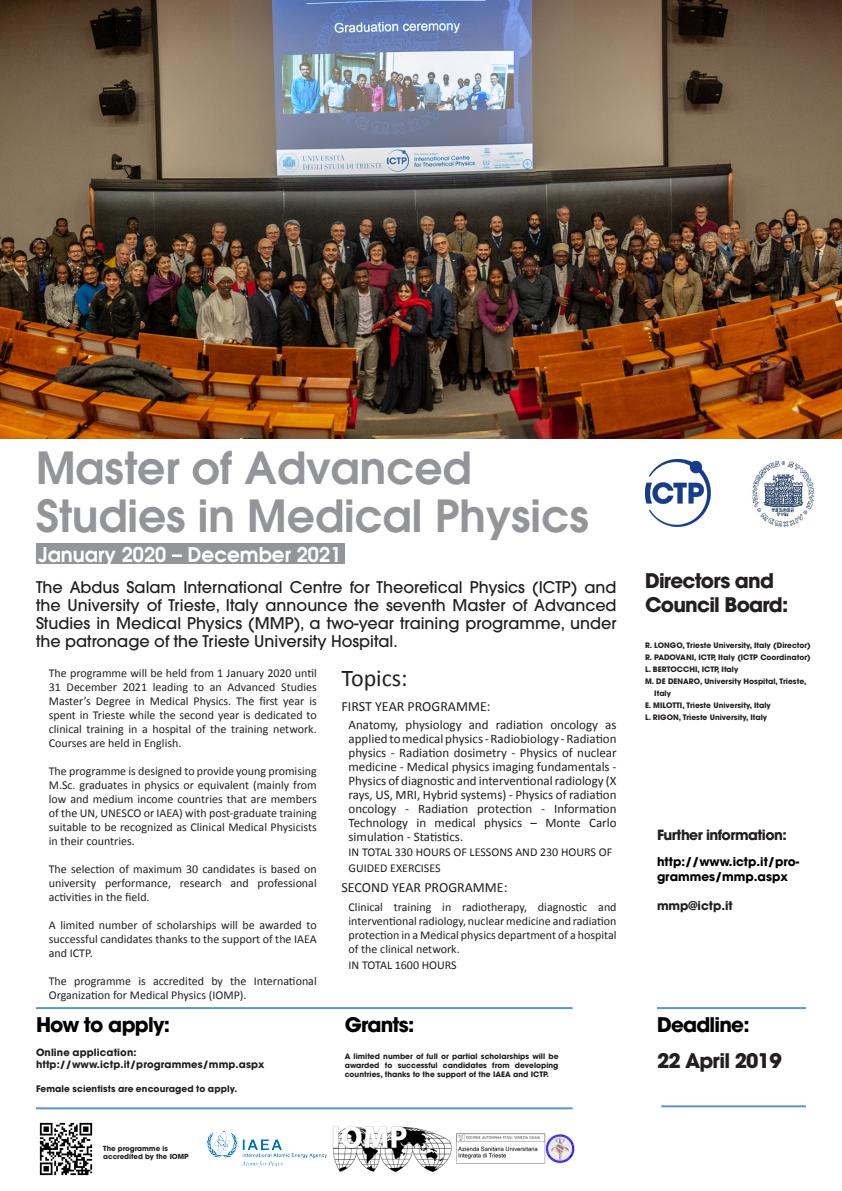
<style>
.page{position:relative;width:842px;height:1191px;background:#fff}
.page>*{position:absolute;margin:0;border:0;box-sizing:border-box;transform-origin:0 0}
.t1{font:600 44px "Avant Garde";color:#939598}
.t2{font:24px "Calibri";color:#231f20}
.t3{font:700 20px/24px "Avant Garde";letter-spacing:-.04em;color:#231f20}
.t4{font:700 20px "Avant Garde";letter-spacing:-.04em;color:#000}
.t5{font:20px "Avant Garde Gothic Bold T.";color:#fff}
.t6{font:500 16px/18px "Avant Garde";color:#231f20;text-align:justify}
.t7{font:14px "Calibri";color:#231f20}
.t8{font:700 14px "Avant Garde";letter-spacing:-.04em;color:#231f20}
.t9{font:13px/14px "Calibri";color:#231f20;text-align:justify}
.t10{font:12px/14px "Calibri";color:#231f20;text-align:justify}
.t11{font:700 12px/14.4px "Avant Garde";color:#000}
.t12{font:700 12px "Avant Garde";color:#231f20}
.Body{font:700 10px "Avant Garde";letter-spacing:.01em;color:#231f20}
.Body-2{font:700 9px "Avant Garde";letter-spacing:.01em;color:#231f20}
.t13{font:700 7.5px/9px "Avant Garde";color:#231f20}
.t14{font:700 7px "Avant Garde";color:#231f20}
</style>
<div class="page">
<img style="left:0;top:0;width:842px;height:438px">
<hr style="left:36px;top:1007px;width:537px;height:2px;background:#5d94c9">
<hr style="left:36px;top:1107px;width:537px;height:2px;background:#5d94c9">
<hr style="left:657px;top:1007px;width:149px;height:2px;background:#5d94c9">
<hr style="left:661px;top:1105px;width:145px;height:2px;background:#5d94c9">
<img style="left:645px;top:459px;width:66px;height:67px">
<img style="left:752px;top:460px;width:63px;height:67px">
<img style="left:39px;top:1122px;width:54px;height:54px">
<img style="left:333px;top:1126px;width:119px;height:45px">
<img style="left:207px;top:1131px;width:119px;height:35px">
<img style="left:456px;top:1133px;width:119px;height:31px">
<div style="left:36px;top:544px;width:309px;height:20px;background:#939598"></div>
<p class="t1" style="left:36px;top:439px;width:437px">Master of Advanced</p>
<p class="t1" style="left:36px;top:487px;width:554px">Studies in Medical Physics</p>
<p class="t5" style="left:38px;top:541px;width:305px">January 2020 – December 2021</p>
<p class="t6" style="left:36px;top:577px;width:582px">The Abdus Salam International Centre for Theoretical Physics (ICTP) and the University of Trieste, Italy announce the seventh Master of Advanced Studies in Medical Physics (MMP), a two-year training programme, under the patronage of the Trieste University Hospital.</p>
<p class="t10" style="left:49px;top:666px;width:270px">The programme will be held from 1 January 2020 until 31 December 2021 leading to an Advanced Studies Master’s Degree in Medical Physics. The first year is spent in Trieste while the second year is dedicated to clinical training in a hospital of the training network.<br>Courses are held in English.</p>
<p class="t10" style="left:49px;top:764px;width:270px">The programme is designed to provide young promising M.Sc. graduates in physics or equivalent (mainly from low and medium income countries that are members of the UN, UNESCO or IAEA) with post-graduate training suitable to be recognized as Clinical Medical Physicists in their countries.</p>
<p class="t10" style="left:49px;top:862px;width:270px">The selection of maximum 30 candidates is based on university performance, research and professional activities in the field.</p>
<p class="t10" style="left:49px;top:918px;width:270px">A limited number of scholarships will be awarded to successful candidates thanks to the support of the IAEA and ICTP.</p>
<p class="t10" style="left:49px;top:974px;width:270px">The programme is accredited by the International<br>Organization for Medical Physics (IOMP).</p>
<p class="t2" style="left:341px;top:663px;width:68px">Topics:</p>
<p class="t7" style="left:341px;top:698px;width:151px">FIRST YEAR PROGRAMME:</p>
<p class="t9" style="left:349px;top:718px;width:270px">Anatomy, physiology and radiation oncology as applied to medical physics - Radiobiology - Radiation physics - Radiation dosimetry - Physics of nuclear medicine - Medical physics imaging fundamentals - Physics of diagnostic and interventional radiology (X rays, US, MRI, Hybrid systems) - Physics of radiation oncology - Radiation protection - Information Technology in medical physics – Monte Carlo simulation - Statistics.</p>
<p class="t10" style="left:349px;top:844px;width:265px;line-height:16px">IN TOTAL 330 HOURS OF LESSONS AND 230 HOURS OF<br>GUIDED EXERCISES</p>
<p class="t10" style="left:349px;top:900px;width:270px">Clinical training in radiotherapy, diagnostic and interventional radiology, nuclear medicine and radiation protection in a Medical physics department of a hospital of the clinical network.</p>
<p class="t10" style="left:349px;top:958px;width:110px">IN TOTAL 1600 HOURS</p>
<p class="t7" style="left:341px;top:878px;width:167px">SECOND YEAR PROGRAMME:</p>
<p class="t3" style="left:645px;top:569px;width:145px">Directors and<br>Council Board:</p>
<p class="t13" style="left:645px;top:641px;width:167px">R. LONGO, Trieste University, Italy (Director)</p>
<p class="t13" style="left:645px;top:653px;width:167px">R. PADOVANI, ICTP, Italy (ICTP Coordinator)</p>
<p class="t13" style="left:645px;top:665px;width:95px">L. BERTOCCHI, ICTP, Italy</p>
<p class="t13" style="left:654px;top:675px;width:154px;line-height:12px;text-indent:-9px">M. DE DENARO, University Hospital, Trieste,<br>Italy</p>
<p class="t13" style="left:645px;top:701px;width:127px">E. MILOTTI, Trieste University, Italy</p>
<p class="t13" style="left:645px;top:713px;width:124px">L. RIGON, Trieste University, Italy</p>
<p class="t8" style="left:657px;top:826px;width:131px">Further information:</p>
<p class="t11" style="left:657px;top:854px;width:144px">http://www.ictp.it/pro&shy;grammes/mmp.aspx</p>
<p class="t12" style="left:657px;top:897px;width:77px">mmp@ictp.it</p>
<p class="t4" style="left:36px;top:1012px;width:135px">How to apply:</p>
<p class="t4" style="left:345px;top:1012px;width:71px">Grants:</p>
<p class="t4" style="left:657px;top:1012px;width:94px">Deadline:</p>
<p class="t13" style="left:345px;top:1051px;width:215px;text-align:justify">A limited number of full or partial scholarships will be awarded to successful candidates from developing countries, thanks to the support of the IAEA and ICTP.</p>
<p class="Body-2" style="left:36px;top:1083px;width:203px">Female scientists are encouraged to apply.</p>
<p class="Body" style="left:36px;top:1046px;width:102px">Online application:</p>
<p class="Body" style="left:36px;top:1058px;width:230px">http://www.ictp.it/programmes/mmp.aspx</p>
<p class="t3" style="left:657px;top:1049px;width:126px">22 April 2019</p>
<p class="t14" style="left:103px;top:1143px;width:66px">The programme is</p>
<p class="t14" style="left:103px;top:1151px;width:87px">accredited by the IOMP</p>
</div>
